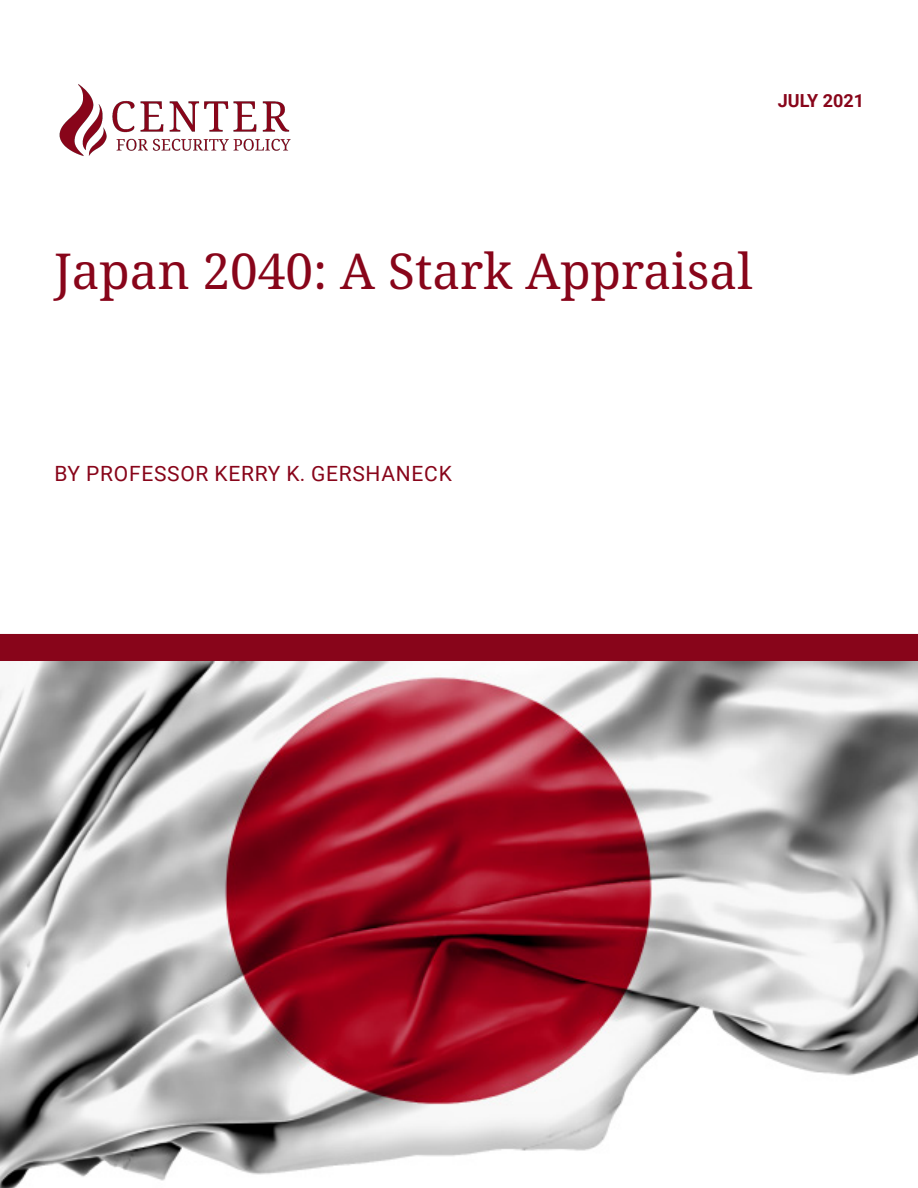
<style>
.page{position:relative;width:918px;height:1188px;background:#fff}
.page>*{position:absolute;margin:0;border:0;box-sizing:border-box;transform-origin:0 0}
.t1{font:49.5px "Noto Serif";color:#88051a}
.t2{font:21px "Roboto";letter-spacing:.035em;color:#88051a}
.t3{font:700 18px "Roboto";color:#88051a}
</style>
<div class="page">
<div style="left:0;top:634px;width:918px;height:28px;background:#88051a"></div>
<img style="left:59px;top:84px;width:232px;height:72px">
<img style="left:0;top:662px;width:918px;height:526px">
<p class="t3" style="left:778px;top:88px;width:88px">JULY 2021</p>
<p class="t1" style="left:54px;top:237px;width:700px">Japan 2040: A Stark Appraisal</p>
<p class="t2" style="left:54px;top:459px;width:399px">BY PROFESSOR KERRY K. GERSHANECK</p>
</div>
